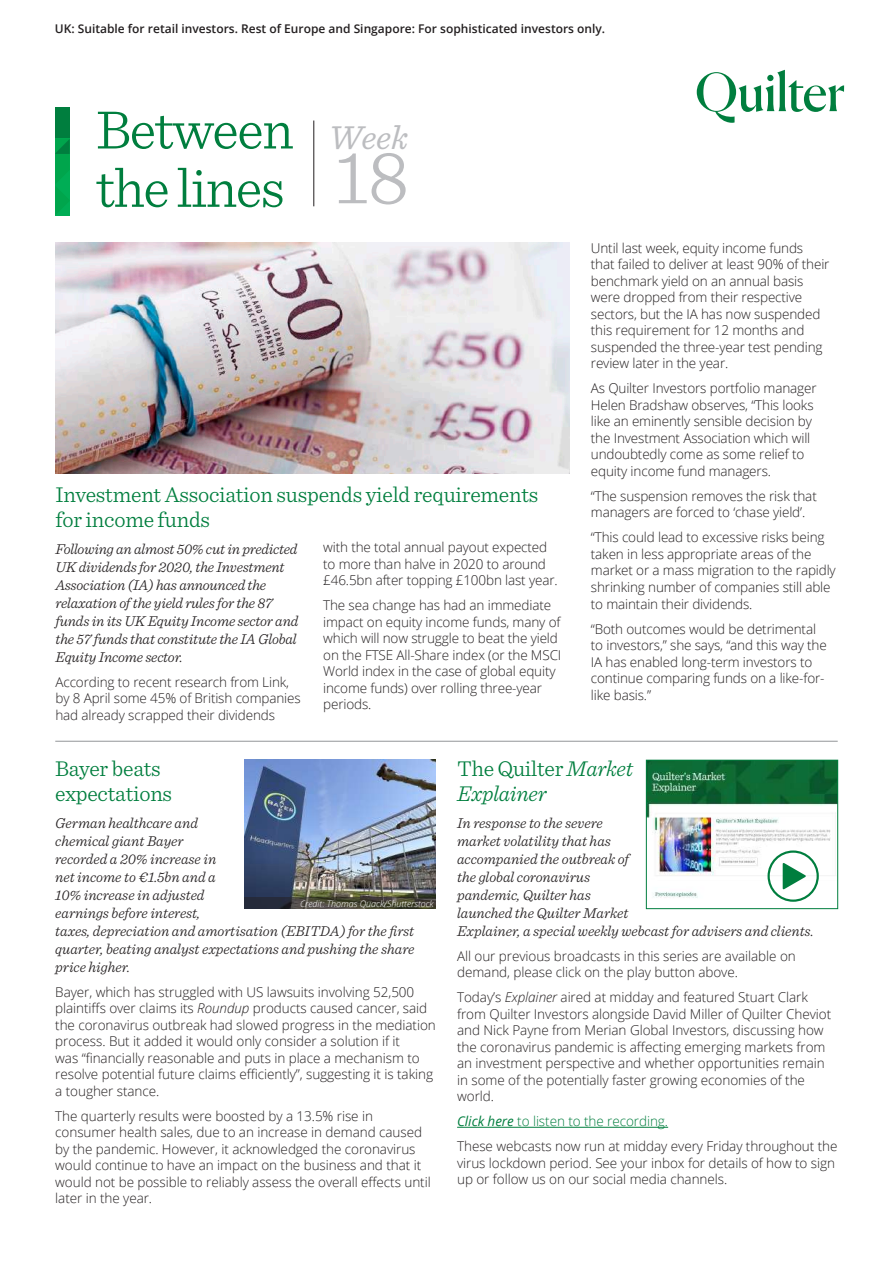
<style>
.page{position:relative;width:893px;height:1263px;background:#fff}
.page>*{position:absolute;margin:0;border:0;box-sizing:border-box;transform-origin:0 0}
.t1{font:300 56.7px/58.3px "Sentinel";letter-spacing:-.025em;color:#007e3e}
.t2{font:italic 34.65px "Sentinel";color:#bcbdc0}
.t3{font:300 22.5px/25.5px "Sentinel";letter-spacing:-.01em;color:#007e3e}
.t4{font:italic 300 22.5px/25.5px "Sentinel";letter-spacing:-.01em;color:#007e3e}
.t5{font:italic 300 15px/18px "Sentinel";letter-spacing:-.005em;color:#231f20}
.t6{font:300 13.5px/16.5px "Open Sans";letter-spacing:-.01em;color:#231f20}
.t7{font:600 12px "Open Sans";color:#231f20}
.t8{font:italic 300 9px "Open Sans";color:#fff}
.s1{font-size:78.75px;color:#bcbdc0}
.s2{font-style:italic}
.s3{font-style:normal}
.s4{font-weight:400;font-style:italic;color:#007e3e}
.s5{color:#007e3e}
</style>
<div class="page">
<svg style="left:697px;top:70px;width:147px;height:53px"></svg>
<hr style="left:457px;top:1127px;width:211px;height:1px;background:#007e3e">
<hr style="left:55px;top:741px;width:783px;height:1px;background:#939598">
<img style="left:55px;top:243px;width:515px;height:230px">
<img style="left:244px;top:760px;width:192px;height:137px">
<img style="left:648px;top:762px;width:188px;height:140px">
<div style="left:646px;top:760px;width:192px;height:149px;border:1px solid #007e3e"></div>
<svg style="left:244px;top:897px;width:192px;height:12px;background:#3f3f37"></svg>
<div style="left:55px;top:107px;width:15px;height:109px;background:#00a54c"></div>
<svg style="left:55px;top:139px;width:15px;height:15px"></svg>
<div style="left:55px;top:107px;width:15px;height:31px;background:#007e3e"></div>
<hr style="left:314px;top:121px;width:1px;height:85px;background:#231f20">
<div style="left:767px;top:850px;width:52px;height:52px;border:2px solid #007e3e;border-radius:50%"></div>
<svg style="left:783px;top:863px;width:23px;height:26px"></svg>
<p class="t7" style="left:55px;top:20px;width:552px">UK: Suitable for retail investors. Rest of Europe and Singapore: For sophisticated investors only.</p>
<h1 class="t1" style="left:96px;top:96px;width:315px">Between<br>the lines <span class="s1">18</span></h1>
<h2 class="t2" style="left:329px;top:111px;width:80px">Week</h2>
<h3 class="t3" style="left:55px;top:480px;width:484px">Investment Association suspends yield requirements for income funds</h3>
<p class="t5" style="left:55px;top:539px;width:244px">Following an almost 50% cut in predicted UK dividends for 2020, the Investment Association (IA) has announced the relaxation of the yield rules for the 87 funds in its UK Equity Income sector and the 57 funds that constitute the IA Global Equity Income sector.</p>
<p class="t6" style="left:55px;top:673px;width:247px">According to recent research from Link, by 8 April some 45% of British companies had already scrapped their dividends</p>
<p class="t6" style="left:323px;top:539px;width:236px">with the total annual payout expected to more than halve in 2020 to around £46.5bn after topping £100bn last year.</p>
<p class="t6" style="left:323px;top:597px;width:240px">The sea change has had an immediate impact on equity income funds, many of which will now struggle to beat the yield on the FTSE All-Share index (or the MSCI World index in the case of global equity income funds) over rolling three-year periods.</p>
<p class="t6" style="left:591px;top:239px;width:240px">Until last week, equity income funds that failed to deliver at least 90% of their benchmark yield on an annual basis were dropped from their respective sectors, but the IA has now suspended this requirement for 12 months and suspended the three-year test pending review later in the year.</p>
<p class="t6" style="left:591px;top:380px;width:227px">As Quilter Investors portfolio manager Helen Bradshaw observes, “This looks like an eminently sensible decision by the Investment Association which will undoubtedly come as some relief to equity income fund managers.</p>
<p class="t6" style="left:591px;top:487px;width:227px">“The suspension removes the risk that managers are forced to ‘chase yield’.</p>
<p class="t6" style="left:591px;top:529px;width:246px">“This could lead to excessive risks being taken in less appropriate areas of the market or a mass migration to the rapidly shrinking number of companies still able to maintain their dividends.</p>
<p class="t6" style="left:591px;top:620px;width:237px">“Both outcomes would be detrimental to investors,” she says, “and this way the IA has enabled long-term investors to continue comparing funds on a like-for&shy;like basis.”</p>
<h3 class="t3" style="left:55px;top:754px;width:118px">Bayer beats expectations</h3>
<p class="t5" style="left:55px;top:813px;width:361px">German healthcare and<br>chemical giant Bayer<br>recorded a 20% increase in<br>net income to €1.5bn and a<br>10% increase in adjusted<br>earnings before interest,<br>taxes, depreciation and amortisation (EBITDA) for the first quarter, beating analyst expectations and pushing the share price higher.</p>
<p class="t6" style="left:55px;top:983px;width:382px">Bayer, which has struggled with US lawsuits involving 52,500 plaintiffs over claims its <span class="s2">Roundup</span> products caused cancer, said the coronavirus outbreak had slowed progress in the mediation process. But it added it would only consider a solution if it<br>was “financially reasonable and puts in place a mechanism to resolve potential future claims efficiently”, suggesting it is taking a tougher stance.</p>
<p class="t6" style="left:55px;top:1107px;width:377px">The quarterly results were boosted by a 13.5% rise in consumer health sales, due to an increase in demand caused by the pandemic. However, it acknowledged the coronavirus would continue to have an impact on the business and that it would not be possible to reliably assess the overall effects until later in the year.</p>
<p class="t8" style="left:300px;top:897px;width:135px">Credit: Thomas Quack/Shutterstock</p>
<h3 class="t4" style="left:457px;top:754px;width:178px"><span class="s3">The Quilter</span> Market<br>Explainer</h3>
<p class="t5" style="left:457px;top:813px;width:358px">In response to the severe<br>market volatility that has<br>accompanied the outbreak of<br>the global coronavirus<br>pandemic, Quilter has<br>launched the Quilter Market<br>Explainer, a special weekly webcast for advisers and clients.</p>
<p class="t6" style="left:457px;top:947px;width:340px">All our previous broadcasts in this series are available on demand, please click on the play button above.</p>
<p class="t6" style="left:457px;top:989px;width:376px">Today’s <span class="s2">Explainer</span> aired at midday and featured Stuart Clark from Quilter Investors alongside David Miller of Quilter Cheviot and Nick Payne from Merian Global Investors, discussing how the coronavirus pandemic is affecting emerging markets from an investment perspective and whether opportunities remain in some of the potentially faster growing economies of the world.</p>
<p class="t6" style="left:457px;top:1108px;width:382px;line-height:25px"><span class="s4">Click here</span> <span class="s5">to listen to the recording.<br></span>These webcasts now run at midday every Friday throughout the</p>
<p class="t6" style="left:457px;top:1154px;width:379px">virus lockdown period. See your inbox for details of how to sign up or follow us on our social media channels.</p>
</div>
